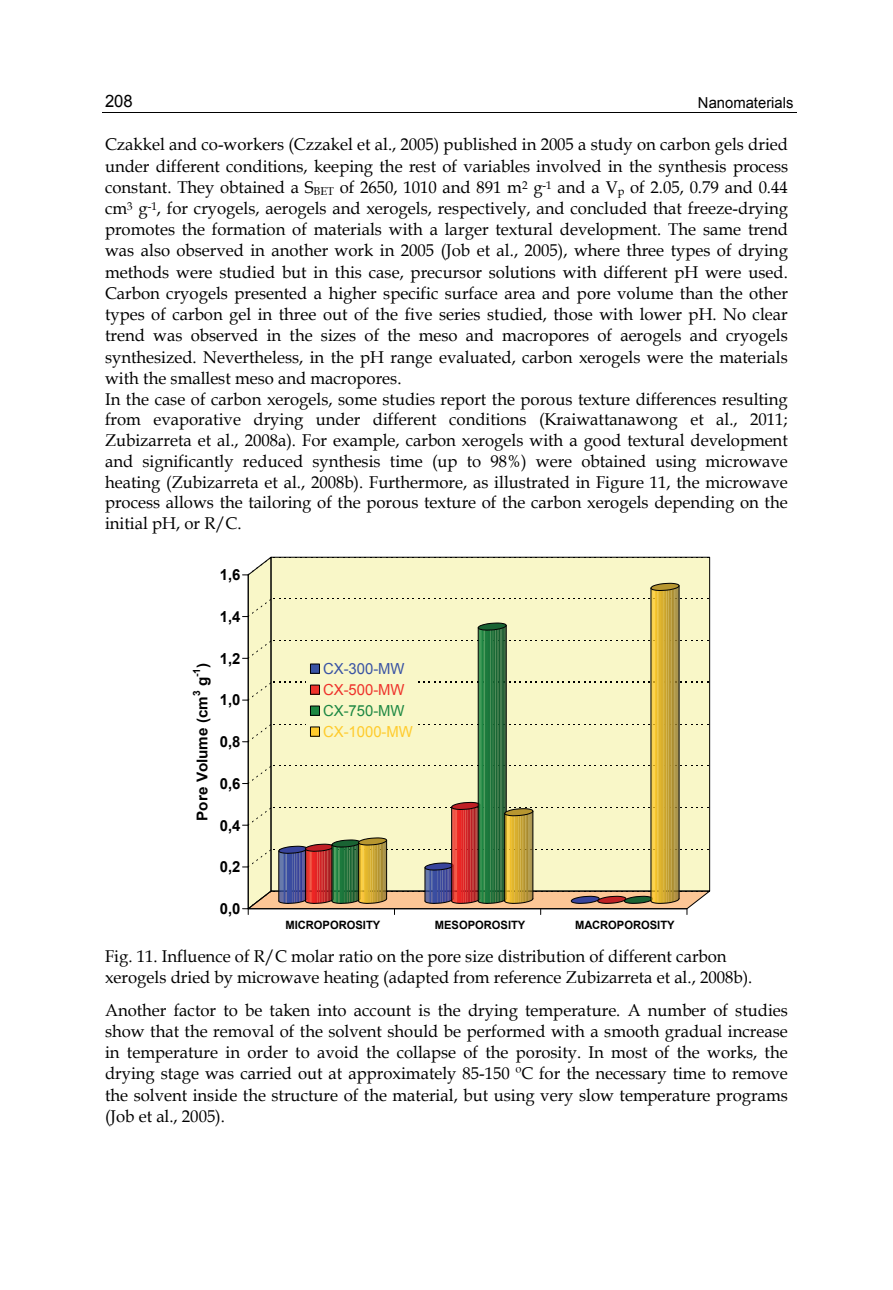
<style>
.page{position:relative;width:893px;height:1290px;background:#fff}
.page>*{position:absolute;margin:0;border:0;box-sizing:border-box;transform-origin:0 0}
.t1{font:17.15px/21px "Book Antiqua";color:#000}
.t2{font:17.15px "Arial";color:#000}
.t3{font:700 15.22px "Arial";color:#000}
.t4{font:15.22px "Arial";letter-spacing:-.005em;color:#ffcb2c}
.t5{font:15.22px "Arial";letter-spacing:-.005em;color:#3953a4}
.t6{font:15.22px "Arial";letter-spacing:-.005em;color:#ee322b}
.t7{font:15.22px "Arial";letter-spacing:-.005em;color:#1d8843}
.t8{font:15.05px "Arial";color:#000}
.t9{font:700 14.88px "Arial";color:#000}
.t10{font:700 11.38px "Arial";color:#000}
.t11{font:700 9.97px "Arial";color:#000}
</style>
<div class="page">
<hr style="left:102px;top:112px;width:694px;height:1px;background:#000">
<svg style="left:243px;top:556px;width:468px;height:358px;background:#dddaad"></svg>
<div style="left:306px;top:657px;width:111px;height:84px;background:#f9f7c8"></div>
<div style="left:310px;top:664px;width:9px;height:9px;background:#3953a4"></div>
<div style="left:310px;top:663px;width:10px;height:11px;border:1px solid #000"></div>
<div style="left:310px;top:685px;width:9px;height:9px;background:#ee322b"></div>
<div style="left:310px;top:684px;width:10px;height:11px;border:1px solid #000"></div>
<div style="left:310px;top:706px;width:9px;height:9px;background:#1d8843"></div>
<div style="left:310px;top:705px;width:10px;height:11px;border:1px solid #000"></div>
<div style="left:310px;top:727px;width:9px;height:9px;background:#ffcb2c"></div>
<div style="left:310px;top:726px;width:10px;height:11px;border:1px solid #000"></div>
<p class="t2" style="left:105px;top:90px;width:29px">208</p>
<p class="t8" style="left:698px;top:92px;width:97px">Nanomaterials</p>
<p class="t1" style="left:105px;top:134px;width:685px">Czakkel and co-workers (Czzakel et al., 2005) published in 2005 a study on carbon gels dried under different conditions, keeping the rest of variables involved in the synthesis process constant. They obtained a S<sub>BET</sub> of 2650, 1010 and 891 m<sup>2</sup> g<sup>-1</sup> and a V<sub>p</sub> of 2.05, 0.79 and 0.44 cm<sup>3</sup> g<sup>-1</sup>, for cryogels, aerogels and xerogels, respectively, and concluded that freeze-drying promotes the formation of materials with a larger textural development. The same trend was also observed in another work in 2005 (Job et al., 2005), where three types of drying methods were studied but in this case, precursor solutions with different pH were used.<br>Carbon cryogels presented a higher specific surface area and pore volume than the other types of carbon gel in three out of the five series studied, those with lower pH. No clear trend was observed in the sizes of the meso and macropores of aerogels and cryogels synthesized. Nevertheless, in the pH range evaluated, carbon xerogels were the materials with the smallest meso and macropores.<br>In the case of carbon xerogels, some studies report the porous texture differences resulting from evaporative drying under different conditions (Kraiwattanawong et al., 2011; Zubizarreta et al., 2008a). For example, carbon xerogels with a good textural development and significantly reduced synthesis time (up to 98%) were obtained using microwave heating (Zubizarreta et al., 2008b). Furthermore, as illustrated in Figure 11, the microwave process allows the tailoring of the porous texture of the carbon xerogels depending on the initial pH, or R/C.</p>
<p class="t3" style="left:220px;top:565px;width:22px">1,6</p>
<p class="t3" style="left:220px;top:606px;width:22px">1,4</p>
<p class="t3" style="left:220px;top:648px;width:22px">1,2</p>
<p class="t9" style="left:192px;top:668px;width:7px;rotate:-90deg">)</p>
<p class="t5" style="left:323px;top:658px;width:83px">CX-300-MW</p>
<p class="t6" style="left:323px;top:679px;width:83px">CX-500-MW</p>
<p class="t7" style="left:323px;top:700px;width:83px">CX-750-MW</p>
<p class="t4" style="left:323px;top:721px;width:91px">CX-1000-MW</p>
<p class="t11" style="left:190px;top:677px;width:11px;rotate:-90deg">-1</p>
<p class="t9" style="left:192px;top:686px;width:11px;rotate:-90deg">g</p>
<p class="t11" style="left:190px;top:696px;width:7px;rotate:-90deg">3</p>
<p class="t3" style="left:220px;top:690px;width:22px">1,0</p>
<p class="t9" style="left:192px;top:821px;width:126px;rotate:-90deg">Pore Volume (cm</p>
<p class="t3" style="left:220px;top:731px;width:22px">0,8</p>
<p class="t3" style="left:220px;top:773px;width:22px">0,6</p>
<p class="t3" style="left:220px;top:815px;width:22px">0,4</p>
<p class="t3" style="left:220px;top:857px;width:22px">0,2</p>
<p class="t3" style="left:220px;top:898px;width:22px">0,0</p>
<p class="t10" style="left:285px;top:918px;width:96px">MICROPOROSITY</p>
<p class="t10" style="left:435px;top:918px;width:92px">MESOPOROSITY</p>
<p class="t10" style="left:575px;top:918px;width:101px">MACROPOROSITY</p>
<p class="t1" style="left:105px;top:945px;width:649px">Fig. 11. Influence of R/C molar ratio on the pore size distribution of different carbon xerogels dried by microwave heating (adapted from reference Zubizarreta et al., 2008b).</p>
<p class="t1" style="left:105px;top:999px;width:684px;text-align:justify">Another factor to be taken into account is the drying temperature. A number of studies show that the removal of the solvent should be performed with a smooth gradual increase in temperature in order to avoid the collapse of the porosity. In most of the works, the drying stage was carried out at approximately 85-150 ºC for the necessary time to remove the solvent inside the structure of the material, but using very slow temperature programs (Job et al., 2005).</p>
</div>
